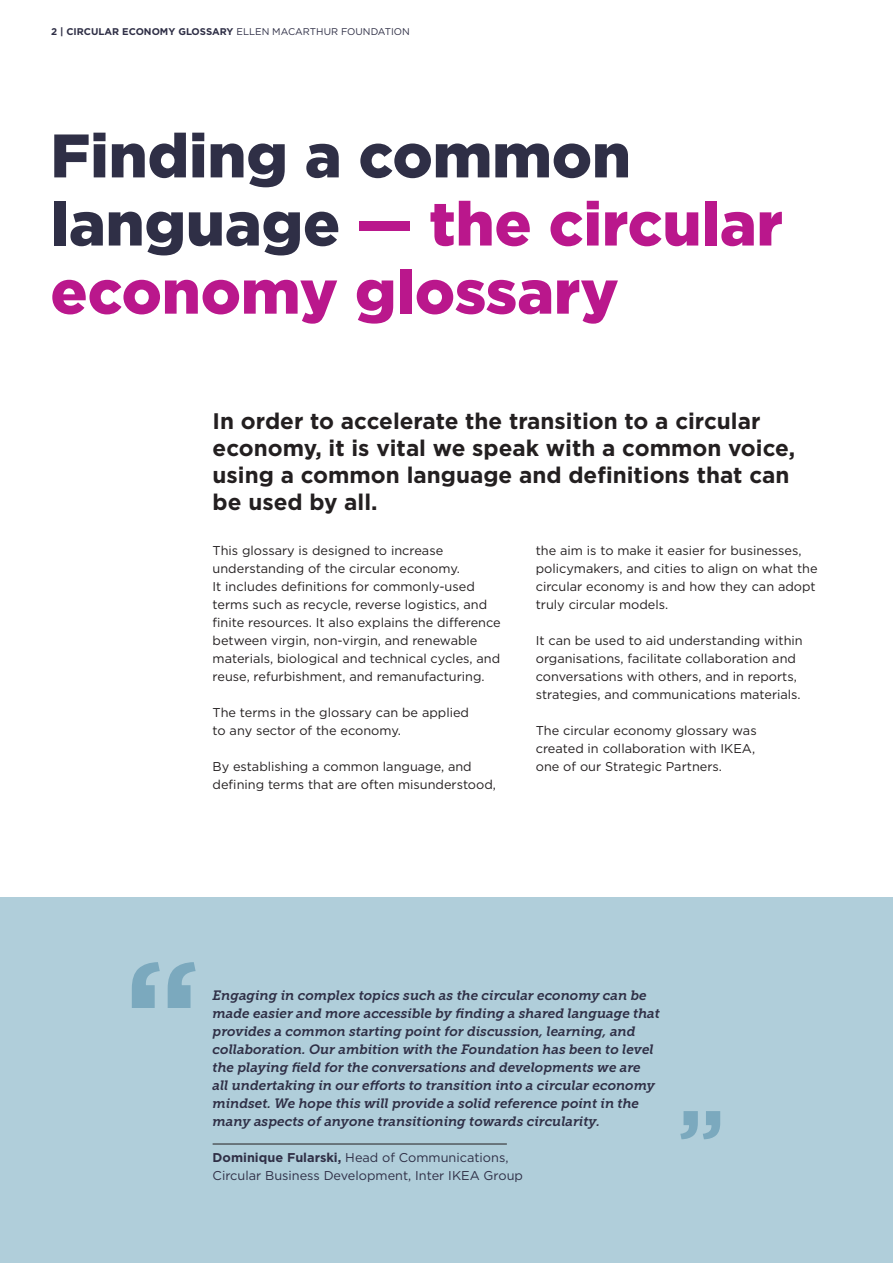
<style>
.page{position:relative;width:893px;height:1263px;background:#fff}
.page>*{position:absolute;margin:0;border:0;box-sizing:border-box;transform-origin:0 0}
.Body{font:900 61.35px/68.1px "Gotham";color:#ba178c}
.Body-2{font:700 22.5px/27px "Gotham";color:#231f20}
.Body-3{font:italic 13.5px/18px "Museo Slab 700";color:#2f2f46}
.Body-4{font:12.75px/18px "Gotham";color:#231f20}
.Body-5{font:12.75px/18px "Gotham";color:#2f2f46}
.t1{font:700 9.75px "Gotham";color:#2f2f46}
.s1{font-weight:400}
.s2{color:#2f2f46}
.s3{font-weight:700}
</style>
<div class="page">
<div style="left:0;top:897px;width:893px;height:366px;background:#b0ceda"></div>
<hr style="left:213px;top:1144px;width:294px;height:1px;background:#231f20">
<svg style="left:132px;top:962px;width:64px;height:46px"></svg>
<svg style="left:680px;top:1111px;width:40px;height:28px"></svg>
<p class="t1" style="left:51px;top:26px;width:360px">2 | CIRCULAR ECONOMY GLOSSARY <span class="s1">ELLEN MACARTHUR FOUNDATION</span></p>
<p class="Body" style="left:50px;top:121px;width:734px"><span class="s2">Finding a common language</span> — the circular economy glossary</p>
<p class="Body-2" style="left:213px;top:408px;width:584px">In order to accelerate the transition to a circular economy, it is vital we speak with a common voice, using a common language and definitions that can be used by all.</p>
<p class="Body-4" style="left:213px;top:542px;width:290px">This glossary is designed to increase understanding of the circular economy.<br>It includes definitions for commonly-used terms such as recycle, reverse logistics, and finite resources. It also explains the difference between virgin, non-virgin, and renewable materials, biological and technical cycles, and reuse, refurbishment, and remanufacturing.</p>
<p class="Body-4" style="left:213px;top:704px;width:258px">The terms in the glossary can be applied to any sector of the economy.</p>
<p class="Body-4" style="left:213px;top:758px;width:285px">By establishing a common language, and defining terms that are often misunderstood,</p>
<p class="Body-4" style="left:536px;top:542px;width:283px">the aim is to make it easier for businesses, policymakers, and cities to align on what the circular economy is and how they can adopt truly circular models.</p>
<p class="Body-4" style="left:536px;top:632px;width:268px">It can be used to aid understanding within organisations, facilitate collaboration and conversations with others, and in reports, strategies, and communications materials.</p>
<p class="Body-4" style="left:536px;top:722px;width:222px">The circular economy glossary was created in collaboration with IKEA, one of our Strategic Partners.</p>
<p class="Body-3" style="left:213px;top:986px;width:449px">Engaging in complex topics such as the circular economy can be made easier and more accessible by finding a shared language that provides a common starting point for discussion, learning, and collaboration. Our ambition with the Foundation has been to level the playing field for the conversations and developments we are all undertaking in our efforts to transition into a circular economy mindset. We hope this will provide a solid reference point in the many aspects of anyone transitioning towards circularity.</p>
<p class="Body-5" style="left:213px;top:1148px;width:312px"><span class="s3">Dominique Fularski,</span> Head of Communications,<br>Circular Business Development, Inter IKEA Group</p>
</div>
